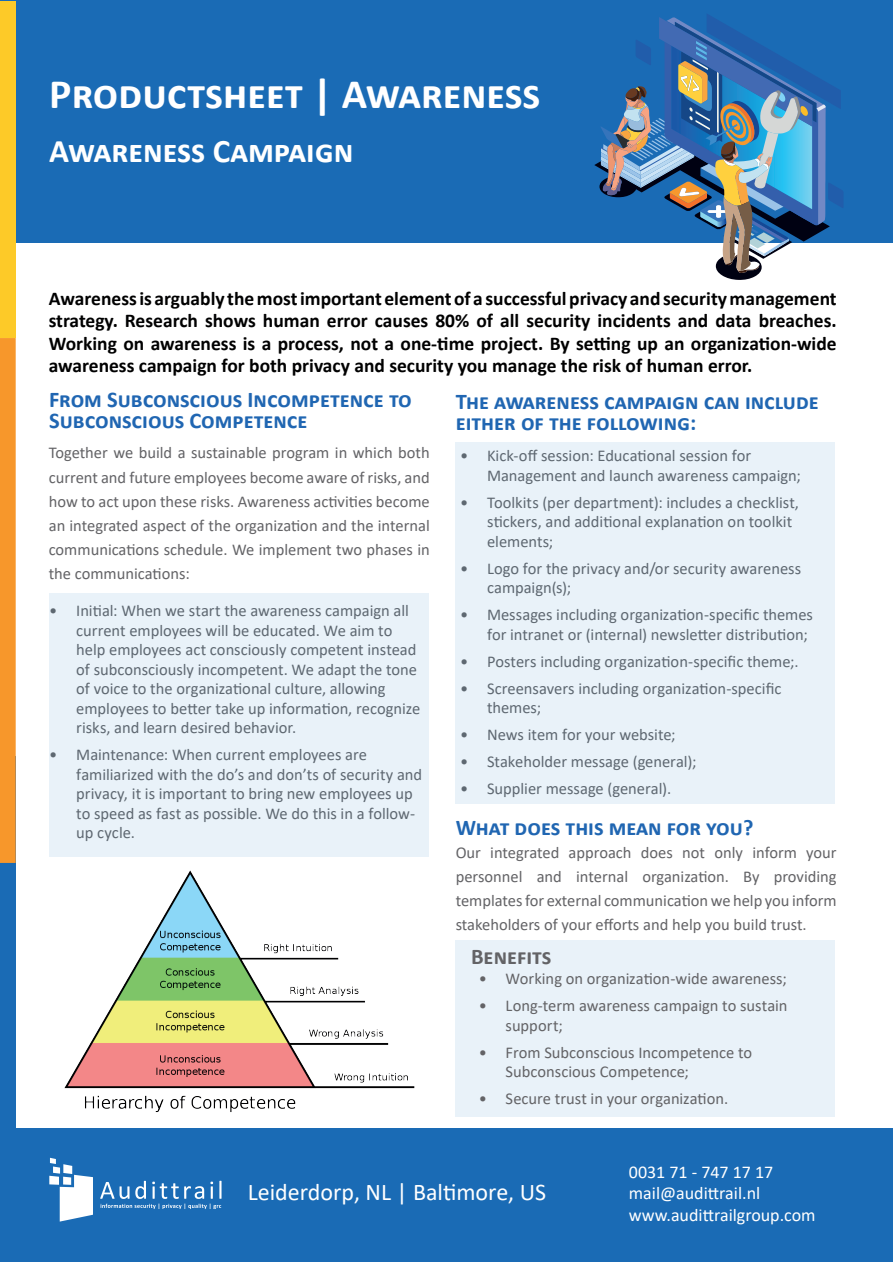
<style>
.page{position:relative;width:893px;height:1262px;background:#fff}
.page>*{position:absolute;margin:0;border:0;box-sizing:border-box;transform-origin:0 0}
.t1{font:700 42px "Calibri";color:#fff}
.t2{font:700 33px "Calibri";color:#fff}
.t3{font:24px "Calibri";color:#fff}
.t4{font:700 22.5px/21px "Calibri";color:#2066b2}
.t5{font:700 22.5px "Calibri";color:#636366}
.t6{font:700 19.5px/22.5px "Calibri";color:#000001;text-align:justify}
.t7{font:18px/21.6px "Calibri";color:#fff}
.t8{font:16.5px/19.5px "Calibri";color:#636366}
</style>
<div class="page">
<div style="left:0;top:1128px;width:893px;height:134px;background:#1a6bb5"></div>
<div style="left:0;top:0;width:893px;height:242px;background:#1a6bb5"></div>
<div style="left:0;top:756px;width:16px;height:506px;background:#1a6bb5"></div>
<div style="left:0;top:1px;width:16px;height:337px;background:#fdca28"></div>
<div style="left:0;top:338px;width:16px;height:525px;background:#f7972b"></div>
<svg style="left:49px;top:1157px;width:44px;height:64px"></svg>
<svg style="left:100px;top:1180px;width:122px;height:29px"></svg>
<div style="left:456px;top:940px;width:379px;height:176px;background:#e9f2f9"></div>
<div style="left:49px;top:593px;width:379px;height:264px;background:#e9f2f9"></div>
<div style="left:456px;top:442px;width:379px;height:361px;background:#e9f2f9"></div>
<img style="left:64px;top:870px;width:351px;height:242px">
<svg style="left:594px;top:14px;width:249px;height:266px"></svg>
<h1 class="t1" style="left:49px;top:65px;width:493px">Productsheet | Awareness</h1>
<h2 class="t2" style="left:49px;top:128px;width:306px">Awareness Campaign</h2>
<p class="t6" style="left:49px;top:287px;width:789px">Awareness is arguably the most important element of a successful privacy and security management strategy. Research shows human error causes 80% of all security incidents and data breaches.<br>Working on awareness is a process, not a one-time project. By setting up an organization-wide awareness campaign for both privacy and security you manage the risk of human error.</p>
<h3 class="t4" style="left:49px;top:388px;width:364px">From Subconscious Incompetence to<br>Subconscious Competence</h3>
<p class="t8" style="left:49px;top:440px;width:383px;line-height:24px;text-align:justify">Together we build a sustainable program in which both current and future employees become aware of risks, and how to act upon these risks. Awareness activities become an integrated aspect of the organization and the internal communications schedule. We implement two phases in the communications:</p>
<p class="t8" style="left:76px;top:600px;width:345px;text-indent:-27px">• Initial: When we start the awareness campaign all current employees will be educated. We aim to help employees act consciously competent instead of subconsciously incompetent. We adapt the tone of voice to the organizational culture, allowing employees to better take up information, recognize risks, and learn desired behavior.</p>
<p class="t8" style="left:76px;top:744px;width:347px;text-indent:-27px">• Maintenance: When current employees are familiarized with the do’s and don’ts of security and privacy, it is important to bring new employees up to speed as fast as possible. We do this in a follow&shy;up cycle.</p>
<h3 class="t4" style="left:456px;top:390px;width:365px">The awareness campaign can include either of the following:</h3>
<p class="t8" style="left:487px;top:446px;width:315px;text-indent:-27px">• Kick-off session: Educational session for<br>Management and launch awareness campaign;</p>
<p class="t8" style="left:487px;top:492px;width:313px;text-indent:-27px">• Toolkits (per department): includes a checklist, stickers, and additional explanation on toolkit elements;</p>
<p class="t8" style="left:487px;top:558px;width:316px;text-indent:-27px">• Logo for the privacy and/or security awareness campaign(s);</p>
<p class="t8" style="left:487px;top:605px;width:328px;text-indent:-27px">• Messages including organization-specific themes for intranet or (internal) newsletter distribution;</p>
<p class="t8" style="left:460px;top:651px;width:340px">• Posters including organization-specific theme;.</p>
<p class="t8" style="left:487px;top:678px;width:296px;text-indent:-27px">• Screensavers including organization-specific themes;</p>
<p class="t8" style="left:460px;top:725px;width:217px">• News item for your website;</p>
<p class="t8" style="left:460px;top:752px;width:238px">• Stakeholder message (general);</p>
<p class="t8" style="left:460px;top:779px;width:213px">• Supplier message (general).</p>
<h3 class="t4" style="left:456px;top:816px;width:299px">What does this mean for you?</h3>
<p class="t8" style="left:456px;top:840px;width:382px;line-height:24px;text-align:justify">Our integrated approach does not only inform your personnel and internal organization. By providing templates for external communication we help you inform stakeholders of your efforts and help you build trust.</p>
<h3 class="t5" style="left:471px;top:941px;width:82px">Benefits</h3>
<p class="t8" style="left:479px;top:968px;width:310px">• Working on organization-wide awareness;</p>
<p class="t8" style="left:506px;top:995px;width:283px;text-indent:-27px">• Long-term awareness campaign to sustain support;</p>
<p class="t8" style="left:506px;top:1041px;width:248px;text-indent:-27px">• From Subconscious Incompetence to<br>Subconscious Competence;</p>
<p class="t8" style="left:479px;top:1088px;width:251px">• Secure trust in your organization.</p>
<h3 class="t3" style="left:248px;top:1174px;width:300px">Leiderdorp, NL | Baltimore, US</h3>
<p class="t7" style="left:629px;top:1160px;width:188px">0031 71 - 747 17 17 mail@audittrail.nl www.audittrailgroup.com</p>
</div>
